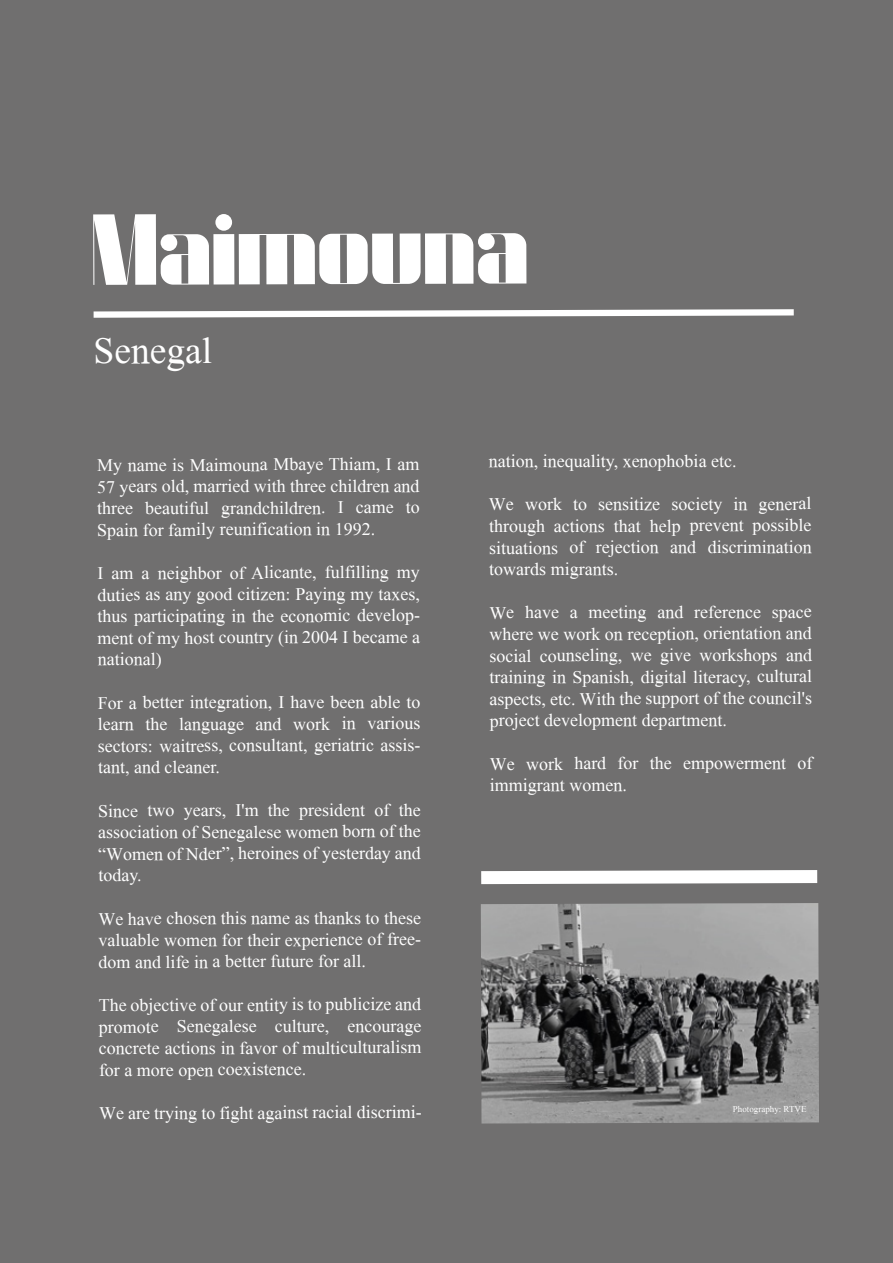
<style>
.page{position:relative;width:893px;height:1263px;background:#706f6f}
.page>*{position:absolute;margin:0;border:0;box-sizing:border-box;transform-origin:0 0}
.t1{font:100.5px "Dunfordmoore";color:#fff}
.t2{font:37.5px "Mongolian Baiti";letter-spacing:-.005em;color:#fff}
.t3{font:18px/21.6px "Mongolian Baiti";color:#fff;text-align:justify}
.t4{font:9px "Mongolian Baiti";color:#fff}
</style>
<div class="page">
<svg style="left:481px;top:870px;width:336px;height:14px;background:#f4f4f4"></svg>
<svg style="left:94px;top:309px;width:700px;height:9px"></svg>
<img style="left:481px;top:903px;width:338px;height:220px">
<h1 class="t1" style="left:93px;top:192px;width:439px">Maimouna</h1>
<h2 class="t2" style="left:94px;top:331px;width:120px">Senegal</h2>
<p class="t3" style="left:97px;top:454px;width:324px">My name is Maimouna Mbaye Thiam, I am 57 years old, married with three children and three beautiful grandchildren. I came to Spain for family reunification in 1992.</p>
<p class="t3" style="left:97px;top:562px;width:324px">I am a neighbor of Alicante, fulfilling my duties as any good citizen: Paying my taxes, thus participating in the economic develop&shy;ment of my host country (in 2004 I became a national)</p>
<p class="t3" style="left:98px;top:691px;width:324px">For a better integration, I have been able to learn the language and work in various sectors: waitress, consultant, geriatric assis&shy;tant, and cleaner.</p>
<p class="t3" style="left:98px;top:799px;width:324px">Since two years, I'm the president of the association of Senegalese women born of the “Women of Nder”, heroines of yesterday and today.</p>
<p class="t3" style="left:99px;top:907px;width:324px">We have chosen this name as thanks to these valuable women for their experience of free&shy;dom and life in a better future for all.</p>
<p class="t3" style="left:99px;top:994px;width:324px">The objective of our entity is to publicize and promote Senegalese culture, encourage concrete actions in favor of multiculturalism for a more open coexistence.</p>
<p class="t3" style="left:99px;top:1102px;width:324px">We are trying to fight against racial discrimi-</p>
<p class="t3" style="left:489px;top:450px;width:249px">nation, inequality, xenophobia etc.</p>
<p class="t3" style="left:489px;top:493px;width:324px">We work to sensitize society in general through actions that help prevent possible situations of rejection and discrimination towards migrants.</p>
<p class="t3" style="left:489px;top:601px;width:324px">We have a meeting and reference space where we work on reception, orientation and social counseling, we give workshops and training in Spanish, digital literacy, cultural aspects, etc. With the support of the council's project development department.</p>
<p class="t3" style="left:490px;top:752px;width:324px">We work hard for the empowerment of immigrant women.</p>
<p class="t4" style="left:733px;top:1104px;width:75px">Photography: RTVE</p>
</div>
